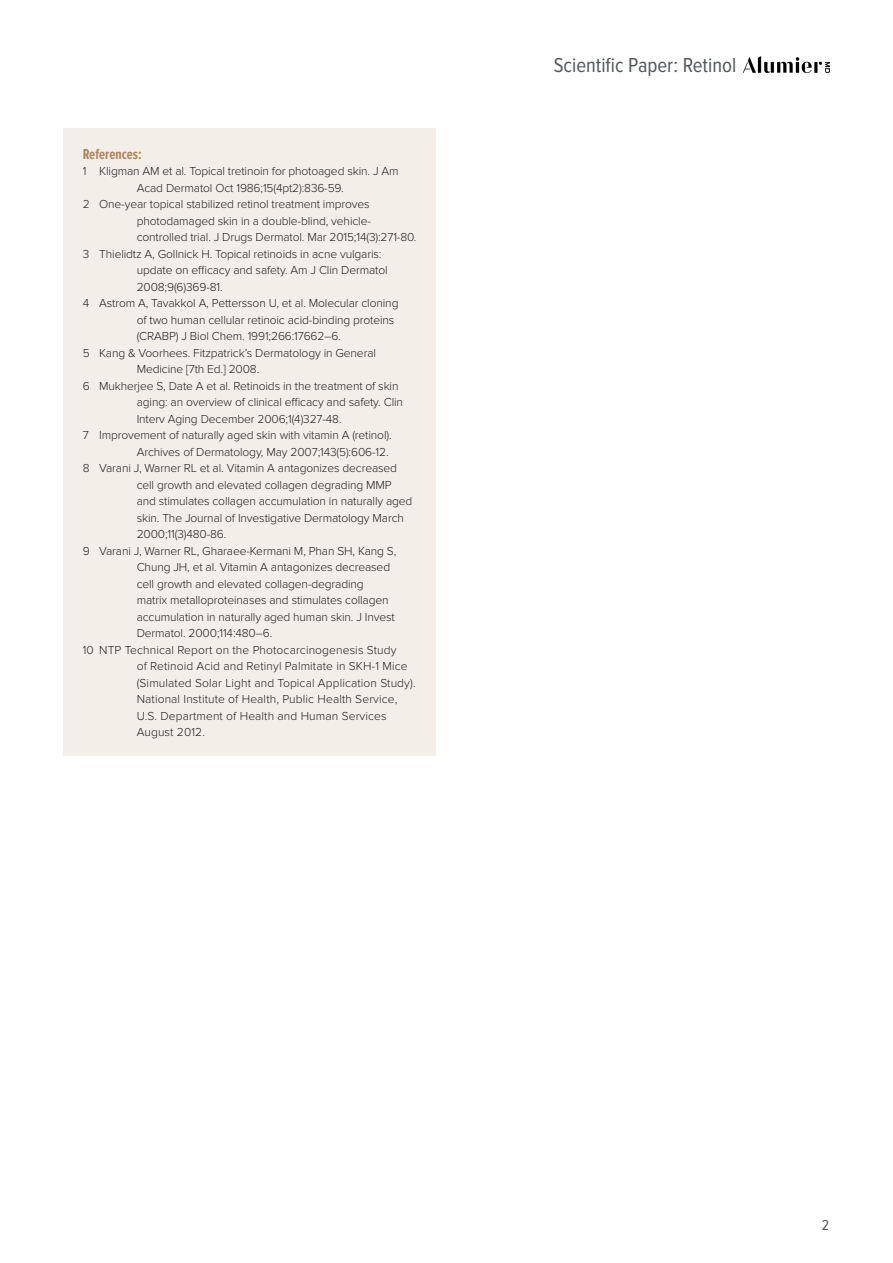
<style>
.page{position:relative;width:893px;height:1263px;background:#fff}
.page>*{position:absolute;margin:0;border:0;box-sizing:border-box;transform-origin:0 0}
.t1{font:21px "Proxima Nova Cond";color:#545759}
.sub_head_1{font:700 15px "Proxima Nova Ex Cn";color:#ae845b}
.t2{font:15px "Proxima Nova Cond";color:#545759}
.t3{font:300 12px/16.5px "Proxima Nova";letter-spacing:-.01em;color:#231f20}
.t4{font:300 12px/16.5px "Proxima Nova";letter-spacing:.01em;color:#231f20}
</style>
<div class="page">
<img style="left:744px;top:57px;width:85px;height:16px">
<div style="left:64px;top:128px;width:372px;height:627px;background:#f4eee8"></div>
<p class="sub_head_1" style="left:83px;top:146px;width:61px">References:</p>
<p class="t3" style="left:83px;top:163px;width:317px;text-align:center">1 Kligman AM et al. Topical tretinoin for photoaged skin. J Am<br>Acad Dermatol Oct 1986;15(4pt2):836-59.</p>
<p class="t3" style="left:137px;top:196px;width:281px;text-indent:-54px">2 One-year topical stabilized retinol treatment improves photodamaged skin in a double-blind, vehicle&shy;controlled trial. J Drugs Dermatol. Mar 2015;14(3):271-80.</p>
<p class="t3" style="left:137px;top:246px;width:252px;text-indent:-54px">3 Thielidtz A, Gollnick H. Topical retinoids in acne vulgaris: update on efficacy and safety. Am J Clin Dermatol<br>2008;9(6)369-81.</p>
<p class="t3" style="left:137px;top:295px;width:263px;text-indent:-54px">4 Astrom A, Tavakkol A, Pettersson U, et al. Molecular cloning of two human cellular retinoic acid-binding proteins (CRABP) J Biol Chem. 1991;266:17662–6.</p>
<p class="t3" style="left:137px;top:345px;width:241px;text-indent:-54px">5 Kang &amp; Voorhees. Fitzpatrick’s Dermatology in General<br>Medicine [7th Ed.] 2008.</p>
<p class="t3" style="left:137px;top:378px;width:268px;text-indent:-54px">6 Mukherjee S, Date A et al. Retinoids in the treatment of skin aging: an overview of clinical efficacy and safety. Clin<br>Interv Aging December 2006;1(4)327-48.</p>
<p class="t3" style="left:83px;top:427px;width:310px;text-align:right">7 Improvement of naturally aged skin with vitamin A (retinol).<br>Archives of Dermatology, May 2007;143(5):606-12.</p>
<p class="t3" style="left:137px;top:460px;width:277px;text-indent:-54px">8 Varani J, Warner RL et al. Vitamin A antagonizes decreased cell growth and elevated collagen degrading MMP and stimulates collagen accumulation in naturally aged skin. The Journal of Investigative Dermatology March 2000;11(3)480-86.</p>
<p class="t3" style="left:137px;top:543px;width:261px;text-indent:-54px">9 Varani J, Warner RL, Gharaee-Kermani M, Phan SH, Kang S, Chung JH, et al. Vitamin A antagonizes decreased cell growth and elevated collagen-degrading matrix metalloproteinases and stimulates collagen accumulation in naturally aged human skin. J Invest Dermatol. 2000;114:480–6.</p>
<p class="t4" style="left:137px;top:642px;width:280px;text-indent:-54px">10 NTP Technical Report on the Photocarcinogenesis Study<br>of Retinoid Acid and Retinyl Palmitate in SKH-1 Mice (Simulated Solar Light and Topical Application Study).<br>National Institute of Health, Public Health Service, U.S. Department of Health and Human Services August 2012.</p>
<h1 class="t1" style="left:554px;top:54px;width:184px">Scientific Paper: Retinol</h1>
<p class="t2" style="left:822px;top:1217px;width:9px">2</p>
</div>
